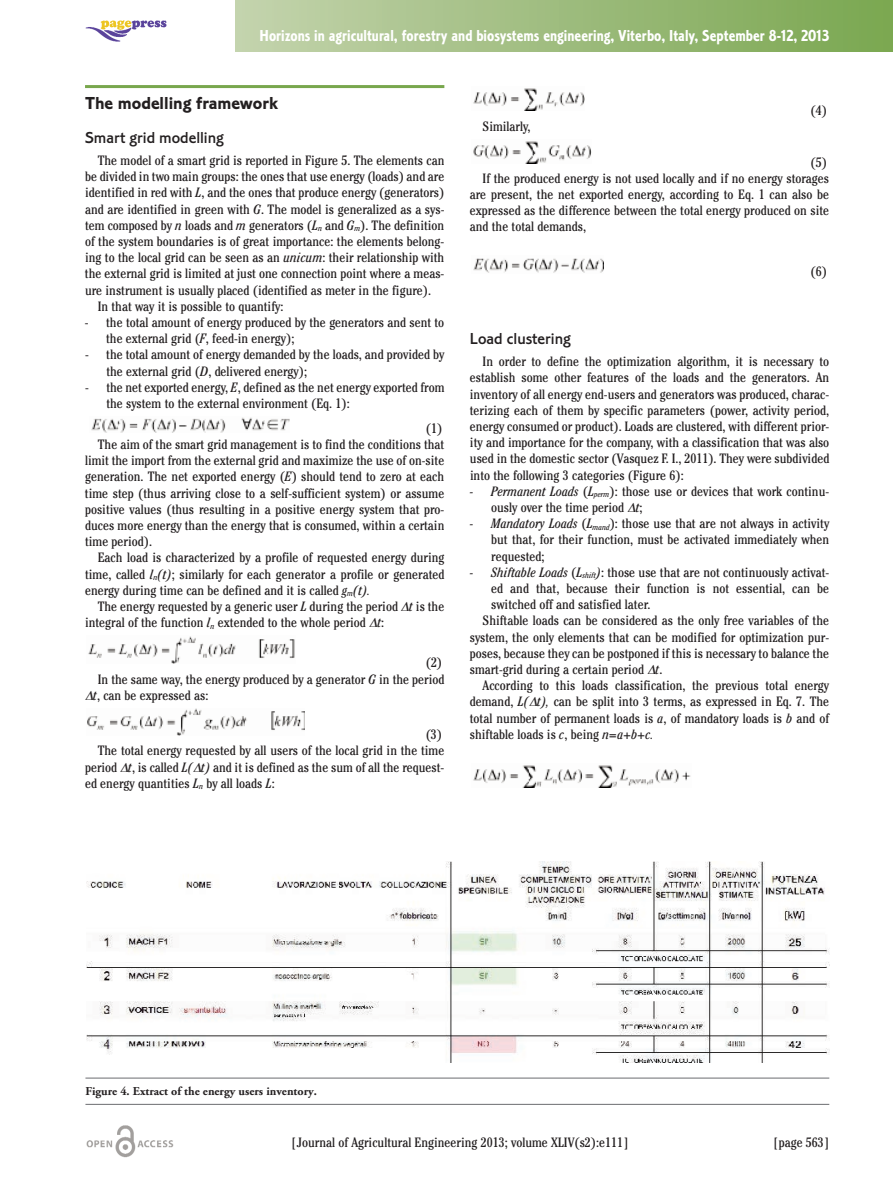
<style>
.page{position:relative;width:893px;height:1191px;background:#fff}
.page>*{position:absolute;margin:0;border:0;box-sizing:border-box;transform-origin:0 0}
.t1{font:18px "Corinthian Bold Plain";color:#231f20}
.t2{font:16.5px "Corinthian Bold Condensed Plain";color:#fff}
.t3{font:16.5px "Corinthian Medium Plain";color:#231f20}
.t4{font:condensed 13.5px/16.2px "Cheltenham";color:#231f20}
.t5{font:700 12px "Adobe Garamond Pro";color:#231f20}
.s1{font-style:italic}
</style>
<div class="page">
<hr style="left:85px;top:85px;width:359px;height:3px;background:#78a74d">
<img style="left:473px;top:765px;width:218px;height:22px">
<img style="left:473px;top:258px;width:130px;height:15px">
<img style="left:473px;top:141px;width:118px;height:22px">
<img style="left:88px;top:636px;width:207px;height:27px">
<img style="left:87px;top:708px;width:218px;height:28px">
<img style="left:473px;top:88px;width:111px;height:23px">
<img style="left:91px;top:417px;width:198px;height:16px">
<img style="left:86px;top:1125px;width:88px;height:33px">
<img style="left:85px;top:20px;width:81px;height:22px">
<div style="left:235px;top:0;width:658px;height:51px;background:linear-gradient(to right,#c3d3ac,#7aa650)"></div>
<img style="left:86px;top:861px;width:743px;height:201px">
<hr style="left:85px;top:1077px;width:744px;height:1px;background:#6c6d70">
<hr style="left:85px;top:1104px;width:744px;height:1px;background:#6c6d70">
<p class="t2" style="left:260px;top:30px;width:571px">Horizons in agricultural, forestry and biosystems engineering, Viterbo, Italy, September 8-12, 2013</p>
<h1 class="t1" style="left:85px;top:97px;width:195px">The modelling framework</h1>
<p class="t3" style="left:85px;top:132px;width:140px">Smart grid modelling</p>
<p class="t4" style="left:98px;top:153px;width:348px">The model of a smart grid is reported in Figure 5. The elements can</p>
<p class="t4" style="left:85px;top:170px;width:361px">be divided in two main groups: the ones that use energy (loads) and are</p>
<p class="t4" style="left:85px;top:186px;width:361px">identified in red with <span class="s1">L</span>, and the ones that produce energy (generators)</p>
<p class="t4" style="left:85px;top:202px;width:361px">and are identified in green with <span class="s1">G</span>. The model is generalized as a sys-</p>
<p class="t4" style="left:85px;top:218px;width:361px">tem composed by <span class="s1">n</span> loads and <span class="s1">m</span> generators (<span class="s1">L</span><sub>n</sub> and <span class="s1">G</span><sub>m</sub>). The definition</p>
<p class="t4" style="left:85px;top:234px;width:361px">of the system boundaries is of great importance: the elements belong-</p>
<p class="t4" style="left:85px;top:251px;width:361px">ing to the local grid can be seen as an <span class="s1">unicum</span>: their relationship with</p>
<p class="t4" style="left:85px;top:267px;width:361px">the external grid is limited at just one connection point where a meas-</p>
<p class="t4" style="left:85px;top:283px;width:348px">ure instrument is usually placed (identified as meter in the figure).</p>
<p class="t4" style="left:98px;top:299px;width:187px">In that way it is possible to quantify:</p>
<p class="t4" style="left:106px;top:315px;width:340px;text-indent:-21px">- the total amount of energy produced by the generators and sent to the external grid (<span class="s1">F</span>, feed-in energy);</p>
<p class="t4" style="left:106px;top:348px;width:340px;text-indent:-21px">- the total amount of energy demanded by the loads, and provided by the external grid (<span class="s1">D</span>, delivered energy);</p>
<p class="t4" style="left:106px;top:380px;width:340px;text-indent:-21px">- the net exported energy, <span class="s1">E</span>, defined as the net energy exported from the system to the external environment (Eq. 1):</p>
<p class="t4" style="left:426px;top:421px;width:18px">(1)</p>
<p class="t4" style="left:98px;top:437px;width:348px">The aim of the smart grid management is to find the conditions that</p>
<p class="t4" style="left:85px;top:454px;width:361px">limit the import from the external grid and maximize the use of on-site</p>
<p class="t4" style="left:85px;top:470px;width:361px">generation. The net exported energy (<span class="s1">E</span>) should tend to zero at each</p>
<p class="t4" style="left:85px;top:486px;width:361px">time step (thus arriving close to a self-sufficient system) or assume</p>
<p class="t4" style="left:85px;top:502px;width:361px">positive values (thus resulting in a positive energy system that pro-</p>
<p class="t4" style="left:85px;top:518px;width:361px">duces more energy than the energy that is consumed, within a certain</p>
<p class="t4" style="left:85px;top:535px;width:68px">time period).</p>
<p class="t4" style="left:98px;top:551px;width:348px">Each load is characterized by a profile of requested energy during</p>
<p class="t4" style="left:85px;top:567px;width:361px">time, called <span class="s1">l</span><sub>n</sub><span class="s1">(t)</span>; similarly for each generator a profile or generated</p>
<p class="t4" style="left:85px;top:583px;width:287px">energy during time can be defined and it is called <span class="s1">g</span><sub>m</sub><span class="s1">(t).</span></p>
<p class="t4" style="left:98px;top:599px;width:348px">The energy requested by a generic user <span class="s1">L</span> during the period <span class="s1">t</span> is the</p>
<p class="t4" style="left:85px;top:616px;width:301px">integral of the function <span class="s1">l</span><sub>n</sub> extended to the whole period <span class="s1">t</span>:</p>
<p class="t4" style="left:426px;top:656px;width:18px">(2)</p>
<p class="t4" style="left:98px;top:672px;width:348px">In the same way, the energy produced by a generator <span class="s1">G</span> in the period</p>
<p class="t4" style="left:93px;top:688px;width:117px"><span class="s1">t</span>, can be expressed as:</p>
<p class="t4" style="left:426px;top:727px;width:18px">(3)</p>
<p class="t4" style="left:98px;top:744px;width:348px">The total energy requested by all users of the local grid in the time</p>
<p class="t4" style="left:85px;top:760px;width:361px">period <span class="s1">t</span>, is called <span class="s1">L( t)</span> and it is defined as the sum of all the request-</p>
<p class="t4" style="left:85px;top:776px;width:191px">ed energy quantities <span class="s1">L</span><sub>n</sub> by all loads <span class="s1">L</span>:</p>
<p class="t4" style="left:483px;top:120px;width:49px">Similarly,</p>
<p class="t4" style="left:811px;top:103px;width:18px">(4)</p>
<p class="t4" style="left:811px;top:155px;width:18px">(5)</p>
<p class="t4" style="left:483px;top:171px;width:348px">If the produced energy is not used locally and if no energy storages</p>
<p class="t4" style="left:470px;top:187px;width:361px">are present, the net exported energy, according to Eq. 1 can also be</p>
<p class="t4" style="left:470px;top:204px;width:361px">expressed as the difference between the total energy produced on site</p>
<p class="t4" style="left:470px;top:220px;width:118px">and the total demands,</p>
<p class="t4" style="left:810px;top:265px;width:18px">(6)</p>
<p class="t3" style="left:470px;top:333px;width:102px">Load clustering</p>
<p class="t4" style="left:470px;top:354px;width:361px;text-align:justify;text-indent:13px">In order to define the optimization algorithm, it is necessary to establish some other features of the loads and the generators. An inventory of all energy end-users and generators was produced, charac&shy;terizing each of them by specific parameters (power, activity period, energy consumed or product). Loads are clustered, with different prior&shy;ity and importance for the company, with a classification that was also used in the domestic sector (Vasquez F. I., 2011). They were subdivided into the following 3 categories (Figure 6):</p>
<p class="t4" style="left:491px;top:484px;width:340px;text-indent:-21px"><span class="s1">- Permanent Loads</span> (<span class="s1">L</span><sub>perm</sub>): those use or devices that work continu&shy;ously over the time period <span class="s1">t</span>;</p>
<p class="t4" style="left:491px;top:516px;width:340px;text-align:justify;text-indent:-21px"><span class="s1">- Mandatory Loads</span> (<span class="s1">L</span><sub>mand</sub>): those use that are not always in activity but that, for their function, must be activated immediately when requested;</p>
<p class="t4" style="left:470px;top:565px;width:361px"><span class="s1">- Shiftable Loads</span> (<span class="s1">L</span><sub>shift</sub><span class="s1">)</span>: those use that are not continuously activat-</p>
<p class="t4" style="left:491px;top:581px;width:340px">ed and that, because their function is not essential, can be</p>
<p class="t4" style="left:491px;top:597px;width:161px">switched off and satisfied later.</p>
<p class="t4" style="left:483px;top:614px;width:348px">Shiftable loads can be considered as the only free variables of the</p>
<p class="t4" style="left:470px;top:630px;width:361px">system, the only elements that can be modified for optimization pur-</p>
<p class="t4" style="left:470px;top:646px;width:361px">poses, because they can be postponed if this is necessary to balance the</p>
<p class="t4" style="left:470px;top:662px;width:194px">smart-grid during a certain period <span class="s1">t</span>.</p>
<p class="t4" style="left:483px;top:678px;width:348px">According to this loads classification, the previous total energy</p>
<p class="t4" style="left:470px;top:695px;width:361px">demand, <span class="s1">L( t),</span> can be split into 3 terms, as expressed in Eq. 7. The</p>
<p class="t4" style="left:470px;top:711px;width:361px">total number of permanent loads is <span class="s1">a</span>, of mandatory loads is <span class="s1">b</span> and of</p>
<p class="t4" style="left:470px;top:727px;width:185px">shiftable loads is <span class="s1">c</span>, being <span class="s1">n=a+b+c.</span></p>
<p class="t5" style="left:85px;top:1086px;width:233px">Figure 4. Extract of the energy users inventory.</p>
<p class="t4" style="left:291px;top:1135px;width:340px">[Journal of Agricultural Engineering 2013; volume XLIV(s2):e111]</p>
<p class="t4" style="left:773px;top:1135px;width:59px">[page 563]</p>
</div>
